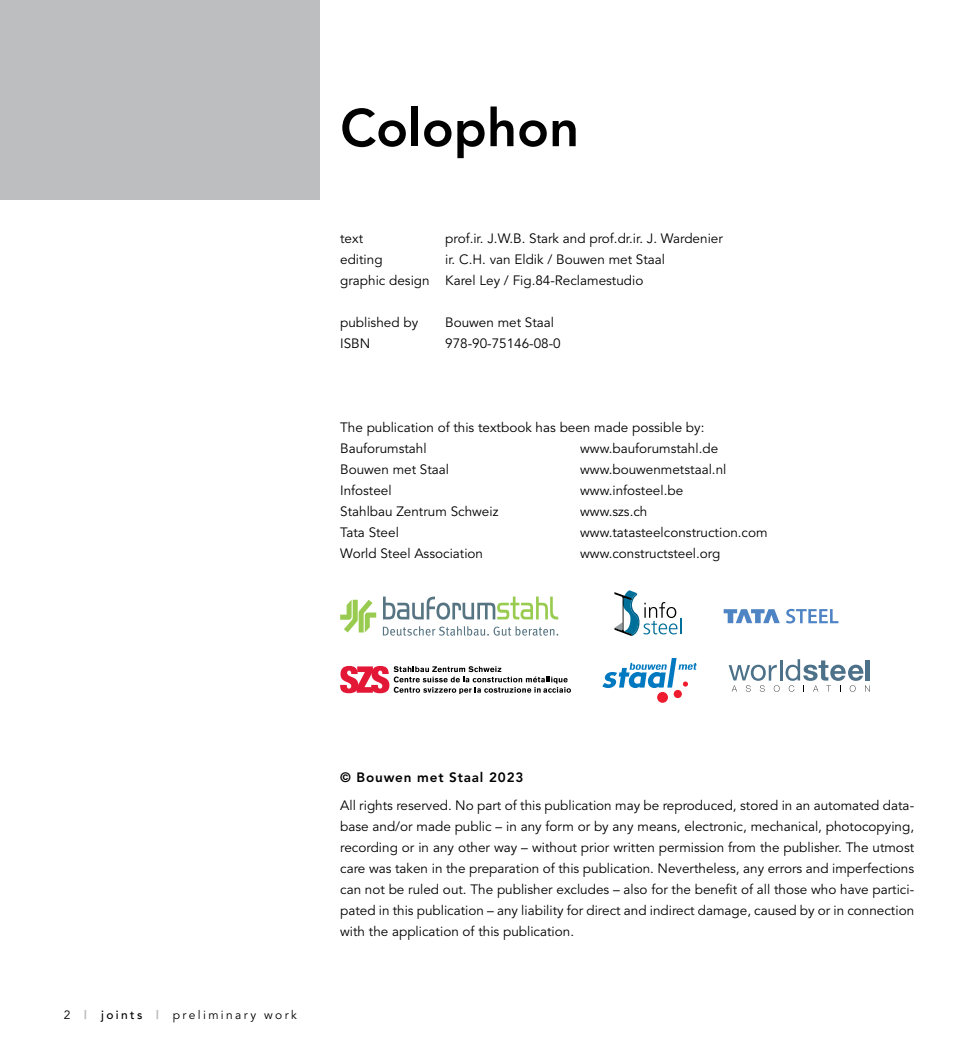
<style>
.page{position:relative;width:978px;height:1063px;background:#fff}
.page>*{position:absolute;margin:0;border:0;box-sizing:border-box;transform-origin:0 0}
.t1{font:800 52.5px "Avenir";color:#000}
.t2{font:13.5px/21px "Avenir";color:#000}
.t3{font:800 13.5px "Avenir";letter-spacing:.06em;color:#000}
.t4{font:12px "Avenir";letter-spacing:.2em;color:#000}
.s1{font-weight:900;color:#bcbec0}
.s2{font-weight:500}
</style>
<div class="page">
<div style="left:0;top:0;width:319px;height:200px;background:#bcbec0"></div>
<svg style="left:383px;top:597px;width:175px;height:23px"></svg>
<svg style="left:383px;top:626px;width:175px;height:10px"></svg>
<svg style="left:340px;top:600px;width:36px;height:32px"></svg>
<svg style="left:614px;top:590px;width:67px;height:46px"></svg>
<svg style="left:724px;top:609px;width:56px;height:14px"></svg>
<svg style="left:786px;top:609px;width:52px;height:14px"></svg>
<svg style="left:340px;top:666px;width:231px;height:28px"></svg>
<svg style="left:786px;top:659px;width:84px;height:33px"></svg>
<hr style="left:780px;top:661px;width:3px;height:20px;background:#4c7189">
<svg style="left:729px;top:665px;width:51px;height:27px"></svg>
<div style="left:674px;top:690px;width:8px;height:8px;background:#ee1c2e;border-radius:50%"></div>
<div style="left:657px;top:692px;width:11px;height:11px;background:#ee1c2e;border-radius:50%"></div>
<svg style="left:602px;top:658px;width:95px;height:30px"></svg>
<h1 class="t1" style="left:340px;top:106px;width:241px">Colophon</h1>
<p class="t2" style="left:340px;top:229px;width:24px">text</p>
<p class="t2" style="left:445px;top:229px;width:279px">prof.ir. J.W.B. Stark and prof.dr.ir. J. Wardenier</p>
<p class="t2" style="left:340px;top:250px;width:44px">editing</p>
<p class="t2" style="left:340px;top:250px;width:327px;text-indent:105px">ir. C.H. van Eldik / Bouwen met Staal graphic design Karel Ley / Fig.84-Reclamestudio</p>
<p class="t2" style="left:340px;top:313px;width:80px">published by</p>
<p class="t2" style="left:445px;top:313px;width:111px">Bouwen met Staal</p>
<p class="t2" style="left:340px;top:334px;width:32px">ISBN</p>
<p class="t2" style="left:445px;top:334px;width:117px">978-90-75146-08-0</p>
<p class="t2" style="left:340px;top:418px;width:366px">The publication of this textbook has been made possible by:<br>Bauforumstahl</p>
<p class="t2" style="left:580px;top:439px;width:139px">www.bauforumstahl.de</p>
<p class="t2" style="left:340px;top:460px;width:111px">Bouwen met Staal</p>
<p class="t2" style="left:580px;top:460px;width:148px">www.bouwenmetstaal.nl</p>
<p class="t2" style="left:340px;top:481px;width:53px">Infosteel</p>
<p class="t2" style="left:580px;top:481px;width:104px">www.infosteel.be</p>
<p class="t2" style="left:340px;top:502px;width:160px">Stahlbau Zentrum Schweiz</p>
<p class="t2" style="left:580px;top:502px;width:69px">www.szs.ch</p>
<p class="t2" style="left:340px;top:523px;width:60px">Tata Steel</p>
<p class="t2" style="left:580px;top:523px;width:189px">www.tatasteelconstruction.com</p>
<p class="t2" style="left:340px;top:544px;width:144px">World Steel Association</p>
<p class="t2" style="left:580px;top:544px;width:142px">www.constructsteel.org</p>
<p class="t4" style="left:64px;top:1009px;width:235px">2 <span class="s1">|</span> <span class="s2">joints</span> <span class="s1">|</span> preliminary work</p>
<p class="t3" style="left:340px;top:771px;width:185px">© Bouwen met Staal 2023</p>
<p class="t2" style="left:340px;top:796px;width:576px;text-align:justify">All rights reserved. No part of this publication may be reproduced, stored in an automated data&shy;base and/or made public – in any form or by any means, electronic, mechanical, photocopying, recording or in any other way – without prior written permission from the publisher. The utmost care was taken in the preparation of this publication. Nevertheless, any errors and imperfections can not be ruled out. The publisher excludes – also for the benefit of all those who have partici&shy;pated in this publication – any liability for direct and indirect damage, caused by or in connection with the application of this publication.</p>
</div>
